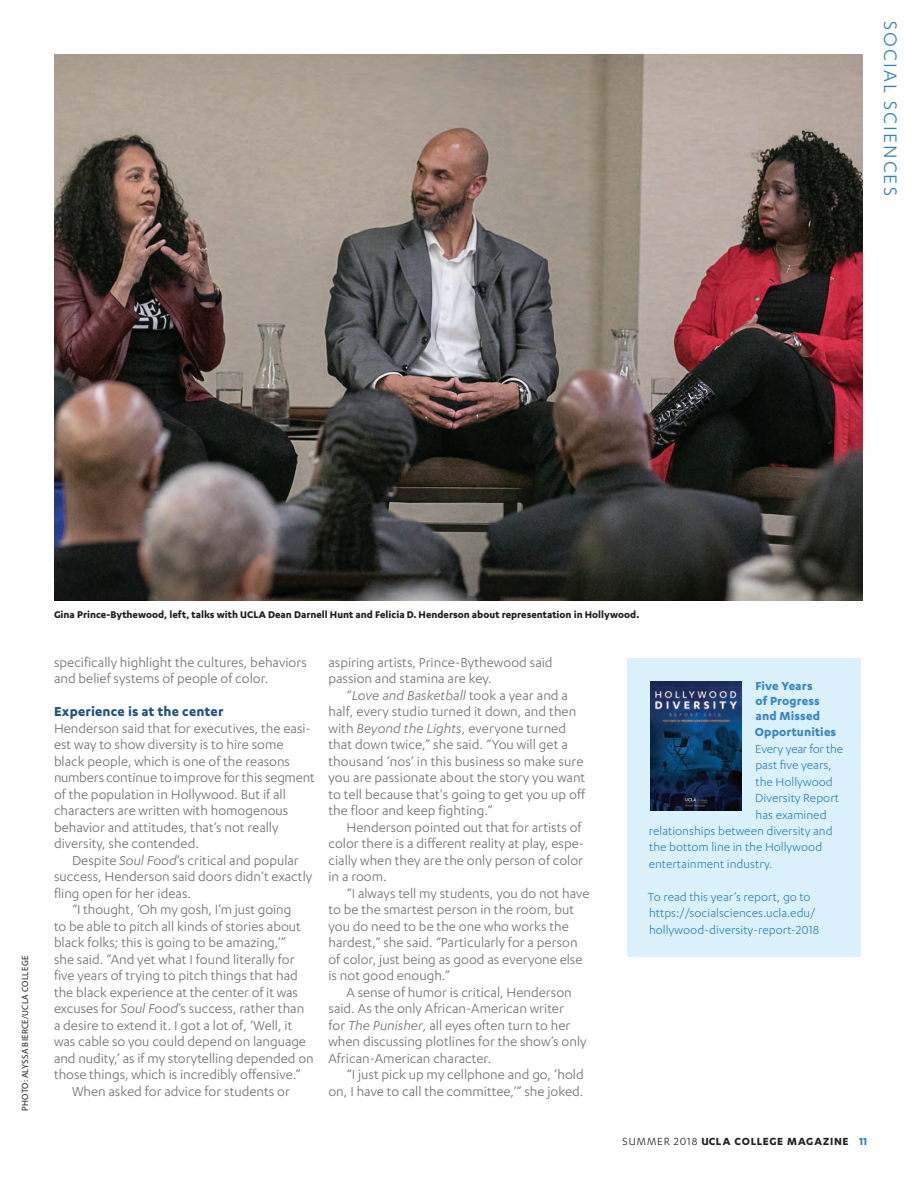
<style>
.page{position:relative;width:918px;height:1188px;background:#fff}
.page>*{position:absolute;margin:0;border:0;box-sizing:border-box;transform-origin:0 0}
.t1{font:21px "Karbon";letter-spacing:.1em;color:#3183bf}
.body{font:15px/16.5px "Karbon";color:#707174}
.body_no_grep{font:15px/16.5px "Karbon";color:#707174}
.body_no_grep-2{font:700 15px "Karbon";letter-spacing:.015em;color:#215081}
.t2{font:13.5px/16.5px "Karbon";color:#3183bf}
.body_noindent{font:700 13.5px/15px "Karbon";letter-spacing:.01em;color:#3887c2}
.t3{font:13.5px "Karbon";letter-spacing:-.02em;color:#3183bf}
.t4{font:700 12px "Karbon";letter-spacing:.055em;color:#231f20}
.t5{font:700 11.25px "Karbon";color:#231f20}
.photo_credit{font:9px "Myriad Pro";letter-spacing:.03em;color:#231f20}
.s1{font-style:italic}
.s2{font-weight:400}
.s3{color:#3183bf}
</style>
<div class="page">
<div style="left:627px;top:658px;width:234px;height:299px;background:#dbf2fc"></div>
<img style="left:54px;top:54px;width:809px;height:547px">
<img style="left:650px;top:681px;width:92px;height:130px">
<p class="t1" style="left:902px;top:21px;width:176px;rotate:90deg">SOCIAL SCIENCES</p>
<p class="photo_credit" style="left:19px;top:1111px;width:156px;rotate:-90deg">PHOTO: ALYSSA BIERCE/UCLA COLLEGE</p>
<p class="t5" style="left:54px;top:608px;width:587px">Gina Prince-Bythewood, left, talks with UCLA Dean Darnell Hunt and Felicia D. Henderson about representation in Hollywood.</p>
<p class="body" style="left:54px;top:654px;width:254px">specifically highlight the cultures, behaviors and belief systems of people of color.</p>
<p class="body_no_grep-2" style="left:54px;top:703px;width:171px">Experience is at the center</p>
<p class="body_no_grep" style="left:54px;top:720px;width:262px">Henderson said that for executives, the easi&shy;est way to show diversity is to hire some black people, which is one of the reasons numbers continue to improve for this segment</p>
<p class="body_no_grep" style="left:54px;top:786px;width:236px">of the population in Hollywood. But if all characters are written with homogenous behavior and attitudes, that’s not really diversity, she contended.</p>
<p class="body" style="left:54px;top:852px;width:260px;text-indent:18px">Despite <span class="s1">Soul Food</span>’s critical and popular success, Henderson said doors didn’t exactly fling open for her ideas.</p>
<p class="body" style="left:54px;top:901px;width:261px;text-indent:18px">“I thought, ‘Oh my gosh, I’m just going<br>to be able to pitch all kinds of stories about black folks; this is going to be amazing,’”<br>she said. “And yet what I found literally for five years of trying to pitch things that had the black experience at the center of it was excuses for <span class="s1">Soul Food</span>’s success, rather than a desire to extend it. I got a lot of, ‘Well, it was cable so you could depend on language and nudity,’ as if my storytelling depended on those things, which is incredibly offensive.”</p>
<p class="body_no_grep" style="left:72px;top:1083px;width:219px">When asked for advice for students or</p>
<p class="body_no_grep" style="left:329px;top:654px;width:226px">aspiring artists, Prince-Bythewood said passion and stamina are key.</p>
<p class="body" style="left:329px;top:687px;width:258px;text-indent:18px">“<span class="s1">Love and Basketball</span> took a year and a half, every studio turned it down, and then with <span class="s1">Beyond the Lights</span>, everyone turned that down twice,” she said. “You will get a thousand ‘nos’ in this business so make sure you are passionate about the story you want to tell because that's going to get you up off the floor and keep fighting.”</p>
<p class="body" style="left:329px;top:819px;width:257px;text-indent:18px">Henderson pointed out that for artists of color there is a different reality at play, espe&shy;cially when they are the only person of color in a room.</p>
<p class="body" style="left:329px;top:885px;width:262px;text-indent:18px">“I always tell my students, you do not have to be the smartest person in the room, but you do need to be the one who works the hardest,” she said. “Particularly for a person of color, just being as good as everyone else is not good enough.”</p>
<p class="body" style="left:329px;top:984px;width:260px;text-indent:18px">A sense of humor is critical, Henderson said. As the only African-American writer<br>for <span class="s1">The Punisher</span>, all eyes often turn to her when discussing plotlines for the show’s only African-American character.</p>
<p class="body" style="left:329px;top:1066px;width:257px;text-align:right">“I just pick up my cellphone and go, ‘hold on, I have to call the committee,’” she joked.</p>
<p class="body_noindent" style="left:755px;top:677px;width:66px">Five Years of Progress</p>
<p class="body_noindent" style="left:755px;top:707px;width:83px;line-height:16.5px">and Missed<br>Opportunities</p>
<p class="t3" style="left:755px;top:741px;width:89px">Every year for the</p>
<p class="t2" style="left:755px;top:756px;width:78px">past five years,</p>
<p class="t2" style="left:756px;top:773px;width:79px">the Hollywood</p>
<p class="t2" style="left:755px;top:789px;width:85px">Diversity Report</p>
<p class="t2" style="left:756px;top:806px;width:73px">has examined</p>
<p class="t2" style="left:649px;top:822px;width:185px">relationships between diversity and</p>
<p class="t2" style="left:649px;top:839px;width:175px">the bottom line in the Hollywood</p>
<p class="t2" style="left:649px;top:855px;width:125px">entertainment industry.</p>
<p class="t2" style="left:648px;top:888px;width:173px">To read this year’s report, go to https://socialsciences.ucla.edu/ hollywood-diversity-report-2018</p>
<p class="t4" style="left:623px;top:1135px;width:246px"><span class="s2">SUMMER 2018</span> UCLA COLLEGE MAGAZINE <span class="s3">11</span></p>
</div>
